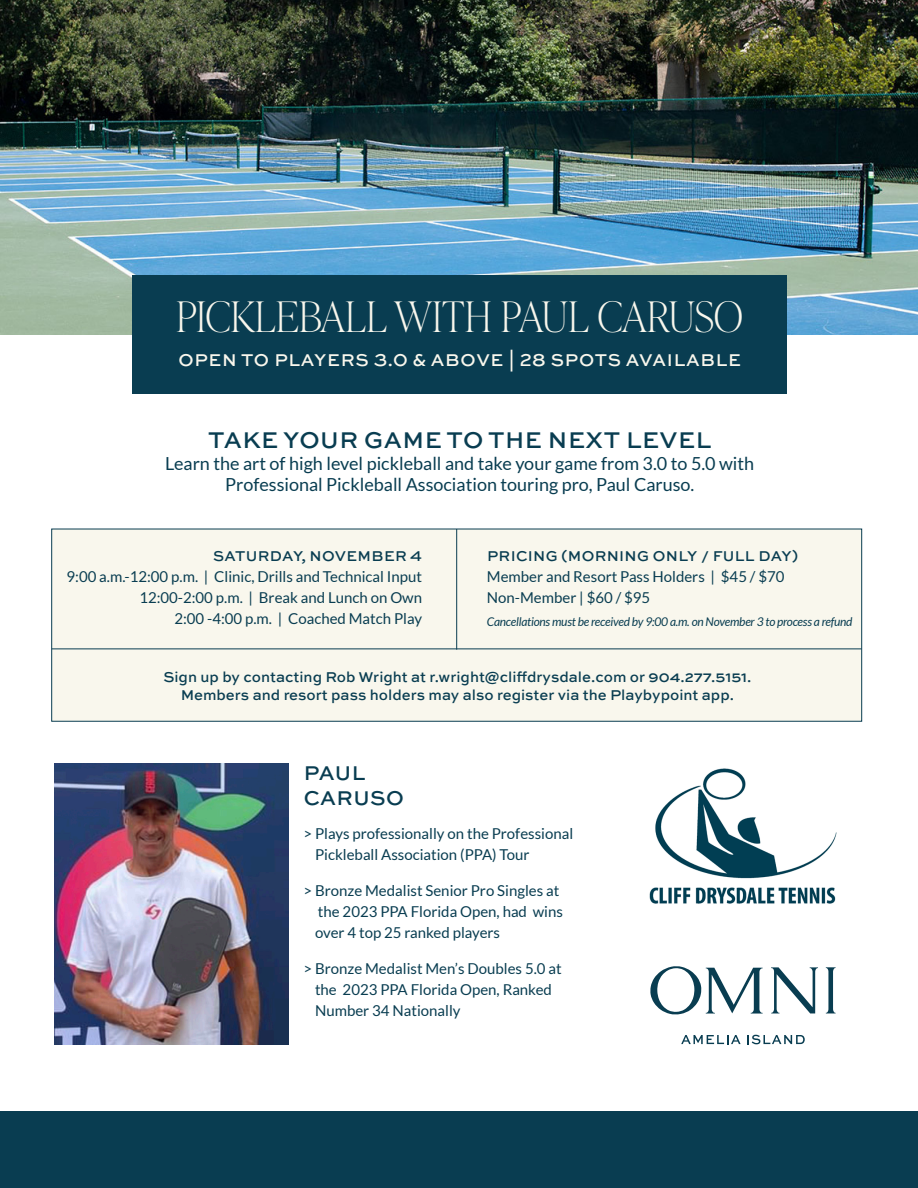
<style>
.page{position:relative;width:918px;height:1188px;background:#fff}
.page>*{position:absolute;margin:0;border:0;box-sizing:border-box;transform-origin:0 0}
.t1{font:100 42px "Ivy Presto Display";color:#f9f7ed}
.t2{font:500 24px "Sweet Sans Pro";letter-spacing:.02em;color:#093d51}
.t3{font:500 21px "Sweet Sans Pro";letter-spacing:.02em;color:#093d51}
.t4{font:18px/21.6px "Lato";color:#093d51;text-align:center}
.t5{font:500 18px "Sweet Sans Pro";letter-spacing:.04em;color:#f9f7ed}
.t6{font:15px/21px "Lato";color:#093d51}
.t7{font:500 15px/18px "Sweet Sans Pro";color:#093d51;text-align:center}
.t8{font:500 15px "Sweet Sans Pro";letter-spacing:.02em;color:#093d51}
.t9{font:italic 12px "Lato";letter-spacing:-.02em;color:#093d51}
.s1{font-family:"Sweet Sans Pro";font-weight:500}
</style>
<div class="page">
<img style="left:0;top:0;width:918px;height:335px">
<div style="left:133px;top:275px;width:654px;height:119px;background:#093d51"></div>
<div style="left:51px;top:529px;width:811px;height:193px;background:#f9f7ed;border:1px solid #093d51"></div>
<hr style="left:456px;top:529px;width:1px;height:121px;background:#093d51">
<hr style="left:52px;top:649px;width:810px;height:1px;background:#093d51">
<img style="left:54px;top:764px;width:234px;height:280px">
<div style="left:0;top:1111px;width:918px;height:77px;background:#093d51"></div>
<svg style="left:650px;top:966px;width:113px;height:49px"></svg>
<svg style="left:771px;top:967px;width:47px;height:46px"></svg>
<svg style="left:826px;top:967px;width:10px;height:46px"></svg>
<svg style="left:681px;top:1035px;width:60px;height:9px"></svg>
<svg style="left:747px;top:1035px;width:58px;height:9px"></svg>
<img style="left:649px;top:768px;width:188px;height:136px">
<p class="t1" style="left:176px;top:287px;width:568px">PICKLEBALL WITH PAUL CARUSO</p>
<p class="t5" style="left:178px;top:347px;width:564px">OPEN TO PLAYERS 3.0 &amp; ABOVE | 28 SPOTS AVAILABLE</p>
<p class="t2" style="left:208px;top:422px;width:505px">TAKE YOUR GAME TO THE NEXT LEVEL</p>
<p class="t4" style="left:165px;top:452px;width:591px">Learn the art of high level pickleball and take your game from 3.0 to 5.0 with<br>Professional Pickleball Association touring pro, Paul Caruso.</p>
<p class="t8" style="left:213px;top:545px;width:211px">SATURDAY, NOVEMBER 4</p>
<p class="t6" style="left:67px;top:566px;width:357px">9:00 a.m.-12:00 p.m. | Clinic, Drills and Technical Input</p>
<p class="t6" style="left:139px;top:587px;width:284px">12:00-2:00 p.m. | Break and Lunch on Own</p>
<p class="t6" style="left:174px;top:608px;width:249px">2:00 -4:00 p.m. | Coached Match Play</p>
<p class="t6" style="left:487px;top:545px;width:313px"><span class="s1">PRICING (MORNING ONLY / FULL DAY)<br></span>Member and Resort Pass Holders | $45 / $70</p>
<p class="t6" style="left:487px;top:587px;width:165px">Non-Member | $60 / $95</p>
<p class="t9" style="left:487px;top:615px;width:367px">Cancellations must be received by 9:00 a.m. on November 3 to process a refund</p>
<p class="t7" style="left:164px;top:667px;width:589px">Sign up by contacting Rob Wright at r.wright@cliffdrysdale.com or 904.277.5151.<br>Members and resort pass holders may also register via the Playbypoint app.</p>
<p class="t3" style="left:304px;top:757px;width:63px">PAUL</p>
<p class="t3" style="left:304px;top:783px;width:102px">CARUSO</p>
<p class="t6" style="left:315px;top:823px;width:260px;text-indent:-12px">&gt; Plays professionally on the Professional<br>Pickleball Association (PPA) Tour</p>
<p class="t6" style="left:315px;top:880px;width:249px;text-indent:-12px">&gt; Bronze Medalist Senior Pro Singles at the 2023 PPA Florida Open, had wins over 4 top 25 ranked players</p>
<p class="t6" style="left:315px;top:958px;width:248px;text-indent:-12px">&gt; Bronze Medalist Men’s Doubles 5.0 at the 2023 PPA Florida Open, Ranked<br>Number 34 Nationally</p>
</div>
